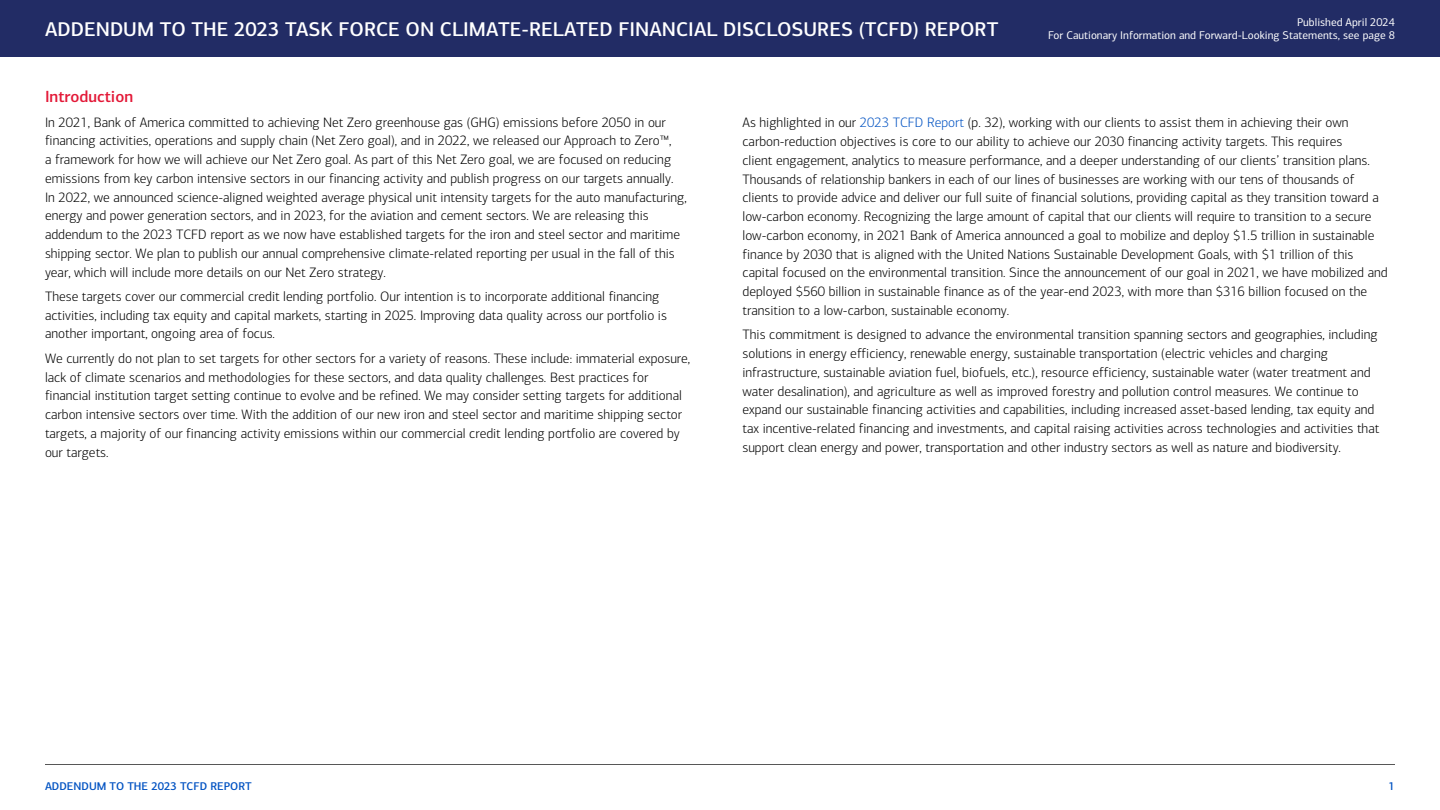
<style>
.page{position:relative;width:1440px;height:810px;background:#fff}
.page>*{position:absolute;margin:0;border:0;box-sizing:border-box;transform-origin:0 0}
.t1{font:500 20px "Connections";color:#fff}
.t2{font:500 16.25px "Connections";color:#e31837}
.t3{font:300 13.75px/18.8px "Connections";color:#000}
.t4{font:11.25px/12.5px "Connections";color:#fff;text-align:right}
.t5{font:500 11.25px "Connections";color:#0052c2}
.s1{color:#0052c2}
</style>
<div class="page">
<hr style="left:45px;top:765px;width:1350px;height:1px;background:#000">
<div style="left:0;top:0;width:1440px;height:56px;background:#222c65"></div>
<h1 class="t1" style="left:45px;top:17px;width:955px">ADDENDUM TO THE 2023 TASK FORCE ON CLIMATE-RELATED FINANCIAL DISCLOSURES (TCFD) REPORT</h1>
<p class="t4" style="left:1048px;top:16px;width:348px">Published April 2024<br>For Cautionary Information and Forward-Looking Statements, see page 8</p>
<p class="t2" style="left:45px;top:87px;width:90px">Introduction</p>
<p class="t3" style="left:45px;top:113px;width:643px">In 2021, Bank of America committed to achieving Net Zero greenhouse gas (GHG) emissions before 2050 in our financing activities, operations and supply chain (Net Zero goal), and in 2022, we released our Approach to Zero™,<br>a framework for how we will achieve our Net Zero goal. As part of this Net Zero goal, we are focused on reducing emissions from key carbon intensive sectors in our financing activity and publish progress on our targets annually.<br>In 2022, we announced science-aligned weighted average physical unit intensity targets for the auto manufacturing, energy and power generation sectors, and in 2023, for the aviation and cement sectors. We are releasing this addendum to the 2023 TCFD report as we now have established targets for the iron and steel sector and maritime shipping sector. We plan to publish our annual comprehensive climate-related reporting per usual in the fall of this year, which will include more details on our Net Zero strategy.</p>
<p class="t3" style="left:45px;top:287px;width:623px">These targets cover our commercial credit lending portfolio. Our intention is to incorporate additional financing activities, including tax equity and capital markets, starting in 2025. Improving data quality across our portfolio is another important, ongoing area of focus.</p>
<p class="t3" style="left:45px;top:349px;width:647px">We currently do not plan to set targets for other sectors for a variety of reasons. These include: immaterial exposure, lack of climate scenarios and methodologies for these sectors, and data quality challenges. Best practices for financial institution target setting continue to evolve and be refined. We may consider setting targets for additional carbon intensive sectors over time. With the addition of our new iron and steel sector and maritime shipping sector targets, a majority of our financing activity emissions within our commercial credit lending portfolio are covered by our targets.</p>
<p class="t3" style="left:742px;top:113px;width:647px">As highlighted in our <span class="s1">2023 TCFD Report</span> (p. 32), working with our clients to assist them in achieving their own carbon-reduction objectives is core to our ability to achieve our 2030 financing activity targets. This requires<br>client engagement, analytics to measure performance, and a deeper understanding of our clients’ transition plans.<br>Thousands of relationship bankers in each of our lines of businesses are working with our tens of thousands of clients to provide advice and deliver our full suite of financial solutions, providing capital as they transition toward a low-carbon economy. Recognizing the large amount of capital that our clients will require to transition to a secure low-carbon economy, in 2021 Bank of America announced a goal to mobilize and deploy $1.5 trillion in sustainable finance by 2030 that is aligned with the United Nations Sustainable Development Goals, with $1 trillion of this capital focused on the environmental transition. Since the announcement of our goal in 2021, we have mobilized and deployed $560 billion in sustainable finance as of the year-end 2023, with more than $316 billion focused on the transition to a low-carbon, sustainable economy.</p>
<p class="t3" style="left:742px;top:325px;width:638px">This commitment is designed to advance the environmental transition spanning sectors and geographies, including solutions in energy efficiency, renewable energy, sustainable transportation (electric vehicles and charging infrastructure, sustainable aviation fuel, biofuels, etc.), resource efficiency, sustainable water (water treatment and water desalination), and agriculture as well as improved forestry and pollution control measures. We continue to expand our sustainable financing activities and capabilities, including increased asset-based lending, tax equity and tax incentive-related financing and investments, and capital raising activities across technologies and activities that support clean energy and power, transportation and other industry sectors as well as nature and biodiversity.</p>
<p class="t5" style="left:45px;top:779px;width:208px">ADDENDUM TO THE 2023 TCFD REPORT</p>
<p class="t5" style="left:1389px;top:779px;width:8px">1</p>
</div>
